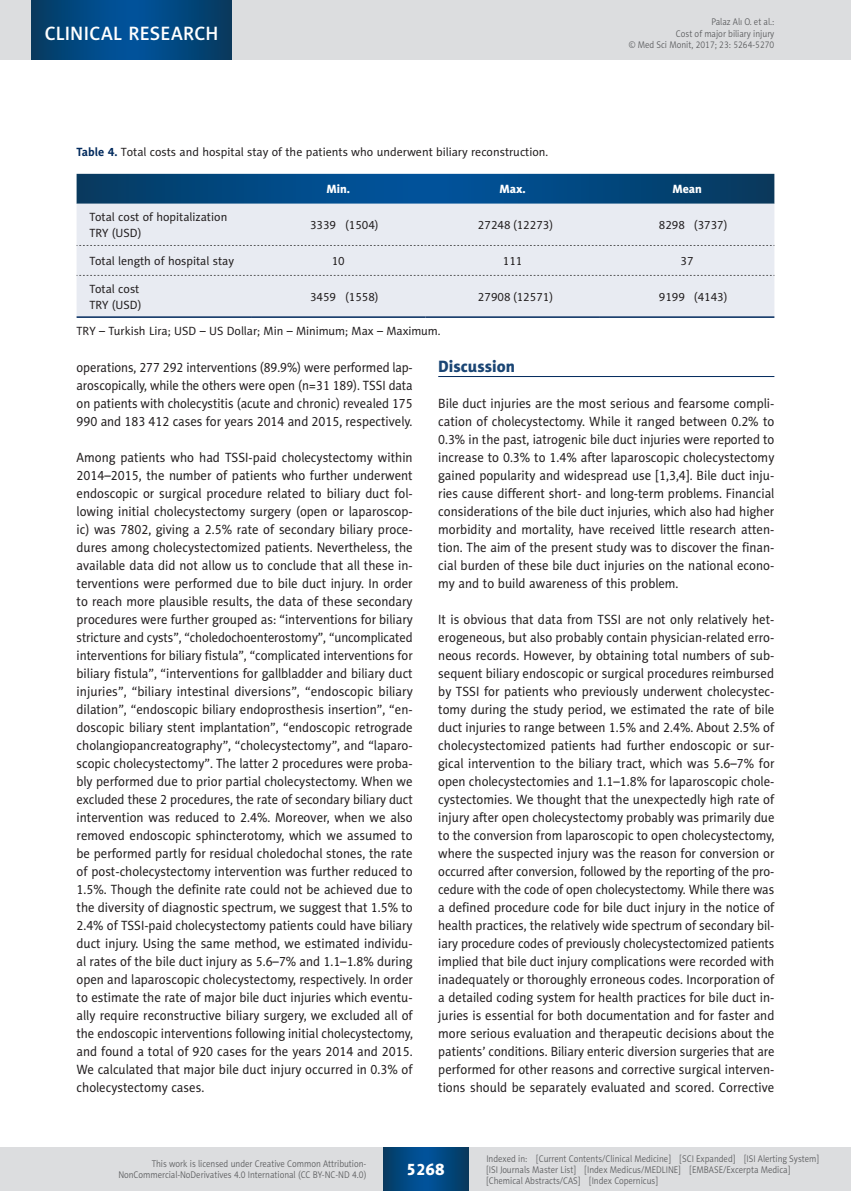
<style>
.page{position:relative;width:851px;height:1191px;background:#fff}
.page>*{position:absolute;margin:0;border:0;box-sizing:border-box;transform-origin:0 0}
.t1{font:19.5px "Naomi Sans EFN Medium";letter-spacing:.015em;color:#fff}
.MSM_Headline_1{font:16.5px "Naomi Sans EFN Heavy";color:#1a4574}
.t2{font:16.5px "Naomi Sans EFN Heavy";color:#fff}
.MSM_Body{font:13.5px/18px "Naomi Sans EFN";color:#231f20;text-align:justify;scale:.95 1}
.MSM_Body-2{font:13.5px/18px "Naomi Sans EFN";color:#231f20;text-align:justify;scale:.93 1}
.MSM_Tabela_zawartosc{font:12px "Naomi Sans EFN";color:#231f20}
.MSM_Tabela_tytul{font:12px "Naomi Sans EFN";color:#231f20}
.MSM_Table_podpis_dol{font:12px "Naomi Sans EFN";color:#231f20}
.MSM_Tabela_Head{font:12px "Naomi Sans EFN Heavy";color:#fff}
.t3{font:9.75px/11.2px "Naomi Sans EFN Light";color:#57585a;text-align:right;scale:.9 1}
.s1{font-weight:700;color:#00295c}
</style>
<div class="page">
<hr style="left:438px;top:376px;width:336px;height:1px;background:#00295c">
<svg style="left:77px;top:174px;width:697px;height:30px;background:#054980"></svg>
<div style="left:77px;top:204px;width:697px;height:112px;background:#e8ebf2"></div>
<svg style="left:77px;top:245px;width:697px;height:1px"></svg>
<svg style="left:77px;top:275px;width:697px;height:1px"></svg>
<hr style="left:77px;top:316px;width:174px;height:2px;background:#00295c">
<hr style="left:251px;top:316px;width:174px;height:2px;background:#00295c">
<hr style="left:425px;top:316px;width:175px;height:2px;background:#00295c">
<hr style="left:600px;top:316px;width:174px;height:2px;background:#00295c">
<div style="left:0;top:1148px;width:850px;height:43px;background:#dcdddf"></div>
<svg style="left:383px;top:1147px;width:85px;height:43px;background:#02477e"></svg>
<div style="left:0;top:0;width:850px;height:60px;background:#dcdddf"></div>
<hr style="left:850px;top:0;width:1px;height:60px;background:#dcdddf">
<svg style="left:32px;top:0;width:200px;height:60px;background:#02477e"></svg>
<h1 class="t1" style="left:45px;top:22px;width:175px">CLINICAL RESEARCH</h1>
<p class="MSM_Tabela_tytul" style="left:77px;top:145px;width:473px"><span class="s1">Table 4.</span> Total costs and hospital stay of the patients who underwent biliary reconstruction.</p>
<p class="t3" style="left:628px;top:16px;width:163px">Palaz Alı O. et al.:<br>Cost of major biliary injury<br>© Med Sci Monit, 2017; 23: 5264-5270</p>
<p class="MSM_Tabela_zawartosc" style="left:89px;top:210px;width:139px">Total cost of hopitalization</p>
<p class="MSM_Tabela_zawartosc" style="left:89px;top:226px;width:54px">TRY (USD)</p>
<p class="MSM_Tabela_Head" style="left:326px;top:182px;width:25px">Min.</p>
<p class="MSM_Tabela_Head" style="left:499px;top:182px;width:28px">Max.</p>
<p class="MSM_Tabela_Head" style="left:672px;top:182px;width:31px">Mean</p>
<p class="MSM_Tabela_zawartosc" style="left:310px;top:218px;width:70px">3339 (1504)</p>
<p class="MSM_Tabela_zawartosc" style="left:478px;top:218px;width:77px">27248 (12273)</p>
<p class="MSM_Tabela_zawartosc" style="left:658px;top:218px;width:70px">8298 (3737)</p>
<p class="MSM_Tabela_zawartosc" style="left:89px;top:254px;width:146px">Total length of hospital stay</p>
<p class="MSM_Tabela_zawartosc" style="left:332px;top:254px;width:15px">10</p>
<p class="MSM_Tabela_zawartosc" style="left:503px;top:254px;width:21px">111</p>
<p class="MSM_Tabela_zawartosc" style="left:680px;top:254px;width:15px">37</p>
<p class="MSM_Tabela_zawartosc" style="left:89px;top:282px;width:52px">Total cost</p>
<p class="MSM_Tabela_zawartosc" style="left:89px;top:297px;width:54px">TRY (USD)</p>
<p class="MSM_Tabela_zawartosc" style="left:310px;top:290px;width:70px">3459 (1558)</p>
<p class="MSM_Tabela_zawartosc" style="left:478px;top:290px;width:77px">27908 (12571)</p>
<p class="MSM_Tabela_zawartosc" style="left:658px;top:290px;width:70px">9199 (4143)</p>
<p class="MSM_Table_podpis_dol" style="left:77px;top:324px;width:365px">TRY – Turkish Lira; USD – US Dollar; Min – Minimum; Max – Maximum.</p>
<p class="MSM_Body-2" style="left:77px;top:358px;width:363px">operations, 277 292 interventions (89.9%) were performed lap&shy;aroscopically, while the others were open (n=31 189). TSSI data on patients with cholecystitis (acute and chronic) revealed 175<br>990 and 183 412 cases for years 2014 and 2015, respectively.</p>
<p class="MSM_Body" style="left:77px;top:448px;width:355px">Among patients who had TSSI-paid cholecystectomy within 2014–2015, the number of patients who further underwent endoscopic or surgical procedure related to biliary duct fol&shy;lowing initial cholecystectomy surgery (open or laparoscop&shy;ic) was 7802, giving a 2.5% rate of secondary biliary proce&shy;dures among cholecystectomized patients. Nevertheless, the available data did not allow us to conclude that all these in&shy;terventions were performed due to bile duct injury. In order to reach more plausible results, the data of these secondary procedures were further grouped as: “interventions for biliary stricture and cysts”, “choledochoenterostomy”, “uncomplicated interventions for biliary fistula”, “complicated interventions for biliary fistula”, “interventions for gallbladder and biliary duct injuries”, “biliary intestinal diversions”, “endoscopic biliary dilation”, “endoscopic biliary endoprosthesis insertion”, “en&shy;doscopic biliary stent implantation”, “endoscopic retrograde cholangiopancreatography”, “cholecystectomy”, and “laparo&shy;scopic cholecystectomy”. The latter 2 procedures were proba&shy;bly performed due to prior partial cholecystectomy. When we excluded these 2 procedures, the rate of secondary biliary duct intervention was reduced to 2.4%. Moreover, when we also removed endoscopic sphincterotomy, which we assumed to be performed partly for residual choledochal stones, the rate of post-cholecystectomy intervention was further reduced to 1.5%. Though the definite rate could not be achieved due to the diversity of diagnostic spectrum, we suggest that 1.5% to 2.4% of TSSI-paid cholecystectomy patients could have biliary duct injury. Using the same method, we estimated individu&shy;al rates of the bile duct injury as 5.6–7% and 1.1–1.8% during open and laparoscopic cholecystectomy, respectively. In order to estimate the rate of major bile duct injuries which eventu&shy;ally require reconstructive biliary surgery, we excluded all of the endoscopic interventions following initial cholecystectomy, and found a total of 920 cases for the years 2014 and 2015.<br>We calculated that major bile duct injury occurred in 0.3% of cholecystectomy cases.</p>
<p class="MSM_Headline_1" style="left:438px;top:356px;width:78px">Discussion</p>
<p class="MSM_Body" style="left:438px;top:394px;width:355px">Bile duct injuries are the most serious and fearsome compli&shy;cation of cholecystectomy. While it ranged between 0.2% to 0.3% in the past, iatrogenic bile duct injuries were reported to increase to 0.3% to 1.4% after laparoscopic cholecystectomy gained popularity and widespread use [1,3,4]. Bile duct inju&shy;ries cause different short- and long-term problems. Financial considerations of the bile duct injuries, which also had higher morbidity and mortality, have received little research atten&shy;tion. The aim of the present study was to discover the finan&shy;cial burden of these bile duct injuries on the national econo&shy;my and to build awareness of this problem.</p>
<p class="MSM_Body" style="left:438px;top:610px;width:355px">It is obvious that data from TSSI are not only relatively het&shy;erogeneous, but also probably contain physician-related erro&shy;neous records. However, by obtaining total numbers of sub&shy;sequent biliary endoscopic or surgical procedures reimbursed by TSSI for patients who previously underwent cholecystec&shy;tomy during the study period, we estimated the rate of bile duct injuries to range between 1.5% and 2.4%. About 2.5% of cholecystectomized patients had further endoscopic or sur&shy;gical intervention to the biliary tract, which was 5.6–7% for open cholecystectomies and 1.1–1.8% for laparoscopic chole&shy;cystectomies. We thought that the unexpectedly high rate of injury after open cholecystectomy probably was primarily due to the conversion from laparoscopic to open cholecystectomy, where the suspected injury was the reason for conversion or occurred after conversion, followed by the reporting of the pro&shy;cedure with the code of open cholecystectomy. While there was a defined procedure code for bile duct injury in the notice of health practices, the relatively wide spectrum of secondary bil&shy;iary procedure codes of previously cholecystectomized patients implied that bile duct injury complications were recorded with inadequately or thoroughly erroneous codes. Incorporation of a detailed coding system for health practices for bile duct in&shy;juries is essential for both documentation and for faster and more serious evaluation and therapeutic decisions about the patients’ conditions. Biliary enteric diversion surgeries that are performed for other reasons and corrective surgical interven&shy;tions should be separately evaluated and scored. Corrective</p>
<p class="t3" style="left:118px;top:1158px;width:277px">This work is licensed under Creative Common Attribution-<br>NonCommercial-NoDerivatives 4.0 International (CC BY-NC-ND 4.0)</p>
<p class="t2" style="left:406px;top:1159px;width:40px">5268</p>
<p class="t3" style="left:486px;top:1152px;width:371px;text-align:left">Indexed in: [Current Contents/Clinical Medicine] [SCI Expanded] [ISI Alerting System] [ISI Journals Master List] [Index Medicus/MEDLINE] [EMBASE/Excerpta Medica] [Chemical Abstracts/CAS] [Index Copernicus]</p>
</div>
